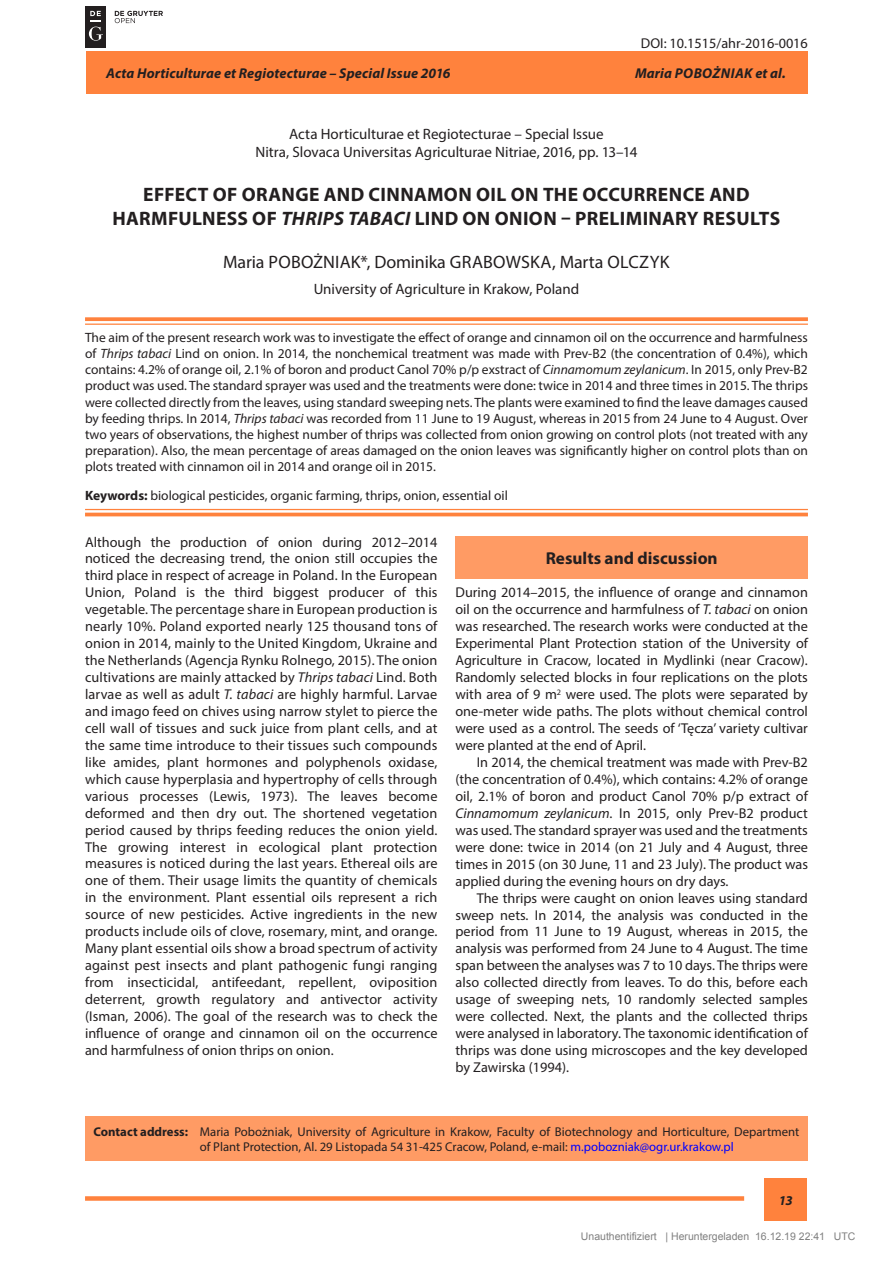
<style>
.page{position:relative;width:893px;height:1263px;background:#fff}
.page>*{position:absolute;margin:0;border:0;box-sizing:border-box;transform-origin:0 0}
.t1{font:700 19.5px/23.4px "Myriad Pro";letter-spacing:.02em;color:#231f20;text-align:center}
.t2{font:18px "Myriad Pro";letter-spacing:-.005em;color:#231f20}
.t3{font:700 17.25px "Myriad Pro";color:#231f20}
.t4{font:15px/18px "Myriad Pro";color:#231f20;text-align:center}
.t5{font:14.25px/17px "Myriad Pro";color:#231f20;text-align:justify}
.t6{font:italic 700 14.25px "Myriad Pro";letter-spacing:.01em;color:#231f20}
.t7{font:13.5px/16.2px "Myriad Pro";color:#231f20;text-align:justify}
.t8{font:italic 700 13.5px "Myriad Pro";color:#231f20}
.t9{font:12.75px/15.8px "Myriad Pro";color:#231f20}
.t10{font:10.5px "Arial";color:#808080}
.s1{font-style:italic}
.s2{font-weight:700}
.s3{color:#00f}
</style>
<div class="page">
<div style="left:86px;top:51px;width:721px;height:43px;background:#ff823d"></div>
<div style="left:765px;top:1178px;width:42px;height:43px;background:#ff823d"></div>
<div style="left:85px;top:1196px;width:659px;height:5px;background:#ff823d"></div>
<svg style="left:85px;top:317px;width:723px;height:4px;background:#ff8b4c"></svg>
<hr style="left:85px;top:324px;width:723px;height:1px;background:#ff823d">
<hr style="left:85px;top:509px;width:723px;height:1px;background:#ff823d">
<hr style="left:85px;top:513px;width:723px;height:3px;background:#ff823d">
<div style="left:85px;top:1116px;width:723px;height:45px;background:#ff9b64"></div>
<div style="left:455px;top:536px;width:353px;height:42px;background:#ff9b64"></div>
<div style="left:85px;top:6px;width:21px;height:42px;background:#231f20"></div>
<svg style="left:89px;top:11px;width:14px;height:30px"></svg>
<svg style="left:115px;top:11px;width:48px;height:12px"></svg>
<p class="t5" style="left:641px;top:34px;width:168px">DOI: 10.1515/ahr-2016-0016</p>
<p class="t6" style="left:106px;top:64px;width:346px">Acta Horticulturae et Regiotecturae – Special Issue 2016</p>
<p class="t6" style="left:635px;top:64px;width:152px">Maria Pobożnia k et al.</p>
<p class="t4" style="left:256px;top:125px;width:383px">Acta Horticulturae et Regiotecturae – Special Issue<br>Nitra, Slovaca Universitas Agriculturae Nitriae, 2016, pp. 13–14</p>
<h1 class="t1" style="left:113px;top:183px;width:669px">EFFECT OF ORANGE AND CINNAMON OIL ON THE OCCURRENCE AND<br>HARMFULNESS OF <span class="s1">THRIPS TABACI</span> LIND ON ONION – PRELIMINARY RESULTS</h1>
<p class="t2" style="left:223px;top:251px;width:111px">Maria Pobożniak</p>
<p class="t2" style="left:360px;top:251px;width:259px">*, Dominika Grabowska, Marta Olcz</p>
<p class="t2" style="left:650px;top:251px;width:20px">yk</p>
<p class="t4" style="left:314px;top:280px;width:267px">University of Agriculture in Krakow, Poland</p>
<p class="t7" style="left:85px;top:329px;width:724px">The aim of the present research work was to investigate the effect of orange and cinnamon oil on the occurrence and harmfulness of <span class="s1">Thrips tabaci</span> Lind on onion. In 2014, the nonchemical treatment was made with Prev-B2 (the concentration of 0.4%), which contains: 4.2% of orange oil, 2.1% of boron and product Canol 70% p/p exstract of <span class="s1">Cinnamomum zeylanicum</span>. In 2015, only Prev-B2 product was used. The standard sprayer was used and the treatments were done: twice in 2014 and three times in 2015. The thrips were collected directly from the leaves, using standard sweeping nets. The plants were examined to find the leave damages caused by feeding thrips. In 2014, <span class="s1">Thrips tabaci</span> was recorded from 11 June to 19 August, whereas in 2015 from 24 June to 4 August. Over two years of observations, the highest number of thrips was collected from onion growing on control plots (not treated with any preparation). Also, the mean percentage of areas damaged on the onion leaves was significantly higher on control plots than on plots treated with cinnamon oil in 2014 and orange oil in 2015.</p>
<p class="t7" style="left:85px;top:487px;width:424px"><span class="s2">Keywords:</span> biological pesticides, organic farming, thrips, onion, essential oil</p>
<p class="t5" style="left:85px;top:533px;width:354px">Although the production of onion during 2012–2014 noticed the decreasing trend, the onion still occupies the third place in respect of acreage in Poland. In the European Union, Poland is the third biggest producer of this vegetable. The percentage share in European production is nearly 10%. Poland exported nearly 125 thousand tons of onion in 2014, mainly to the United Kingdom, Ukraine and the Netherlands (Agencja Rynku Rolnego, 2015). The onion cultivations are mainly attacked by <span class="s1">Thrips tabaci</span> Lind. Both larvae as well as adult <span class="s1">T. tabaci</span> are highly harmful. Larvae and imago feed on chives using narrow stylet to pierce the cell wall of tissues and suck juice from plant cells, and at the same time introduce to their tissues such compounds like amides, plant hormones and polyphenols oxidase, which cause hyperplasia and hypertrophy of cells through various processes (Lewis, 1973). The leaves become deformed and then dry out. The shortened vegetation period caused by thrips feeding reduces the onion yield.<br>The growing interest in ecological plant protection measures is noticed during the last years. Ethereal oils are one of them. Their usage limits the quantity of chemicals in the environment. Plant essential oils represent a rich source of new pesticides. Active ingredients in the new products include oils of clove, rosemary, mint, and orange.<br>Many plant essential oils show a broad spectrum of activity against pest insects and plant pathogenic fungi ranging from insecticidal, antifeedant, repellent, oviposition deterrent, growth regulatory and antivector activity (Isman, 2006). The goal of the research was to check the influence of orange and cinnamon oil on the occurrence and harmfulness of onion thrips on onion.</p>
<p class="t3" style="left:546px;top:546px;width:173px">Results and discussion</p>
<p class="t5" style="left:455px;top:584px;width:354px">During 2014–2015, the influence of orange and cinnamon oil on the occurrence and harmfulness of <span class="s1">T. tabaci</span> on onion was researched. The research works were conducted at the Experimental Plant Protection station of the University of Agriculture in Cracow, located in Mydlinki (near Cracow).<br>Randomly selected blocks in four replications on the plots with area of 9 m<sup>2</sup> were used. The plots were separated by one-meter wide paths. The plots without chemical control were used as a control. The seeds of ‘Tęcza’ variety cultivar were planted at the end of April.</p>
<p class="t5" style="left:455px;top:753px;width:354px;text-indent:21px">In 2014, the chemical treatment was made with Prev-B2 (the concentration of 0.4%), which contains: 4.2% of orange oil, 2.1% of boron and product Canol 70% p/p extract of <span class="s1">Cinnamomum zeylanicum</span>. In 2015, only Prev-B2 product was used. The standard sprayer was used and the treatments were done: twice in 2014 (on 21 July and 4 August, three times in 2015 (on 30 June, 11 and 23 July). The product was applied during the evening hours on dry days.</p>
<p class="t5" style="left:455px;top:889px;width:354px;text-indent:21px">The thrips were caught on onion leaves using standard sweep nets. In 2014, the analysis was conducted in the period from 11 June to 19 August, whereas in 2015, the analysis was performed from 24 June to 4 August. The time span between the analyses was 7 to 10 days. The thrips were also collected directly from leaves. To do this, before each usage of sweeping nets, 10 randomly selected samples were collected. Next, the plants and the collected thrips were analysed in laboratory. The taxonomic identification of thrips was done using microscopes and the key developed by Zawirska (1994).</p>
<p class="t9" style="left:200px;top:1123px;width:601px;text-indent:-106px"><span class="s2">Contact address:</span> Maria Pobożniak, University of Agriculture in Krakow, Faculty of Biotechnology and Horticulture, Department of Plant Protection, Al. 29 Listopada 54 31-425 Cracow, Poland, e-mail: <span class="s3">m.pobozniak@ogr.ur.krakow.pl</span></p>
<p class="t8" style="left:779px;top:1191px;width:15px">13</p>
<p class="t10" style="left:581px;top:1233px;width:276px">Unauthentifiziert | Heruntergeladen 16.12.19 22:41 UTC</p>
</div>
